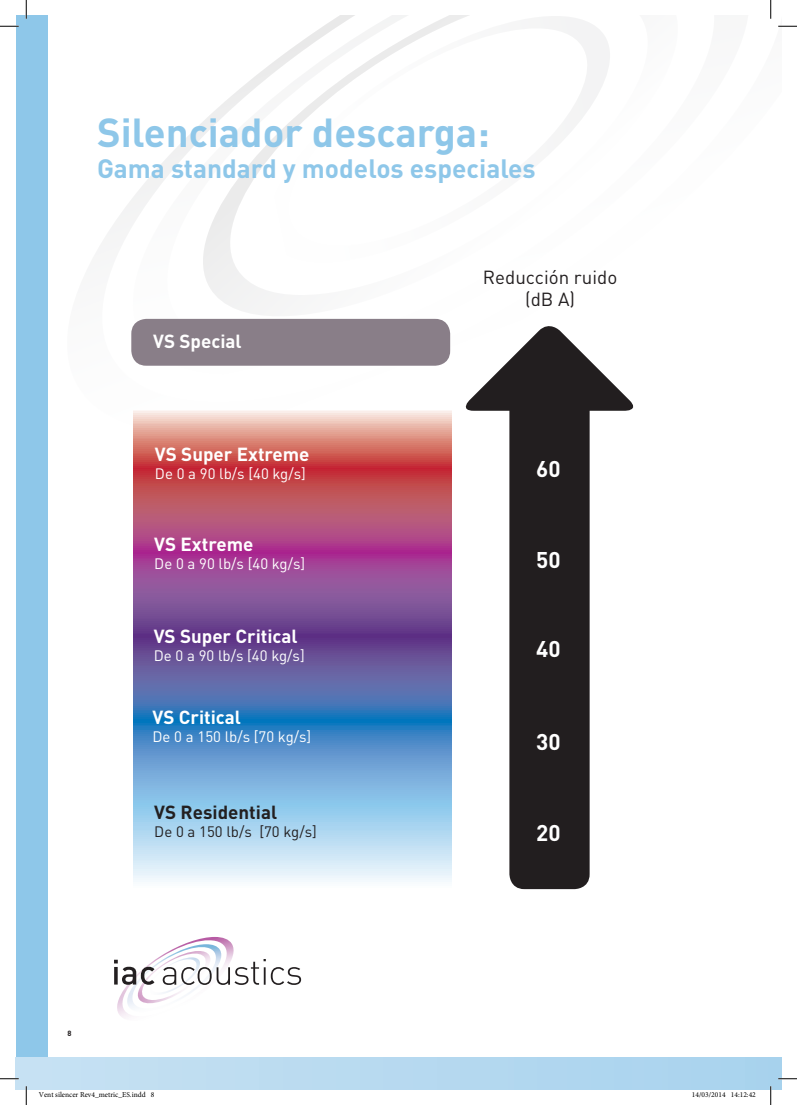
<style>
.page{position:relative;width:797px;height:1105px;background:#fff}
.page>*{position:absolute;margin:0;border:0;box-sizing:border-box;transform-origin:0 0}
.t1{font:700 40px "DIN Pro";color:#8ec7e9}
.t2{font:700 26.25px "DIN Pro";color:#8ec7e9}
.t3{font:700 22.5px "DIN Pro";color:#fff}
.t4{font:700 18.75px "DIN Pro";color:#fff}
.t5{font:18.75px/22.5px "DIN Pro";color:#231f20;text-align:center}
.t6{font:700 18.75px "DIN Pro";color:#231f20}
.t7{font:15px "DIN Pro";color:#fff}
.t8{font:15px "DIN Pro";color:#231f20}
.t9{font:7.5px "Minion Pro";color:#000}
.t10{font:700 7.5px "DIN Pro";color:#231f20}
</style>
<div class="page">
<div style="left:16px;top:16px;width:32px;height:1073px;background:#8ec7e9"></div>
<div style="left:16px;top:1057px;width:765px;height:32px;background:linear-gradient(to right,#c7e1f3,#a7d2ed)"></div>
<svg style="left:106px;top:16px;width:666px;height:348px"></svg>
<svg style="left:178px;top:16px;width:524px;height:300px"></svg>
<svg style="left:250px;top:16px;width:378px;height:246px"></svg>
<div style="left:509px;top:388px;width:80px;height:501px;background:#221e1f;border-radius:15px"></div>
<svg style="left:459px;top:320px;width:181px;height:91px"></svg>
<svg style="left:133px;top:411px;width:319px;height:471px;background:#947da8"></svg>
<div style="left:131px;top:319px;width:319px;height:47px;background:#897e88;border-radius:15px"></div>
<svg style="left:114px;top:937px;width:187px;height:81px"></svg>
<svg style="left:0;top:25px;width:19px;height:2px"></svg>
<svg style="left:778px;top:25px;width:19px;height:2px"></svg>
<svg style="left:0;top:1078px;width:19px;height:1px"></svg>
<svg style="left:778px;top:1078px;width:19px;height:1px"></svg>
<svg style="left:25px;top:0;width:2px;height:19px"></svg>
<svg style="left:25px;top:1086px;width:2px;height:19px"></svg>
<svg style="left:770px;top:0;width:1px;height:19px"></svg>
<svg style="left:770px;top:1086px;width:1px;height:19px"></svg>
<h1 class="t1" style="left:97px;top:105px;width:394px">Silenciador descarga:</h1>
<h2 class="t2" style="left:97px;top:151px;width:440px">Gama standard y modelos especiales</h2>
<p class="t10" style="left:67px;top:1028px;width:6px">8</p>
<p class="t4" style="left:153px;top:329px;width:90px">VS Special</p>
<p class="t4" style="left:155px;top:442px;width:156px">VS Super Extreme</p>
<p class="t7" style="left:155px;top:463px;width:152px">De 0 a 90 lb/s [40 kg/s]</p>
<p class="t4" style="left:154px;top:531px;width:101px">VS Extreme</p>
<p class="t7" style="left:154px;top:553px;width:152px">De 0 a 90 lb/s [40 kg/s]</p>
<p class="t4" style="left:154px;top:624px;width:145px">VS Super Critical</p>
<p class="t7" style="left:154px;top:646px;width:152px">De 0 a 90 lb/s [40 kg/s]</p>
<p class="t4" style="left:152px;top:704px;width:90px">VS Critical</p>
<p class="t7" style="left:152px;top:726px;width:160px">De 0 a 150 lb/s [70 kg/s]</p>
<p class="t6" style="left:154px;top:800px;width:124px">VS Residential</p>
<p class="t8" style="left:154px;top:822px;width:164px">De 0 a 150 lb/s [70 kg/s]</p>
<p class="t5" style="left:483px;top:265px;width:136px">Reducción ruido (dB A)</p>
<h3 class="t3" style="left:536px;top:453px;width:26px">60</h3>
<h3 class="t3" style="left:536px;top:545px;width:26px">50</h3>
<h3 class="t3" style="left:536px;top:633px;width:26px">40</h3>
<h3 class="t3" style="left:536px;top:726px;width:26px">30</h3>
<h3 class="t3" style="left:536px;top:818px;width:26px">20</h3>
<p class="t9" style="left:39px;top:1090px;width:117px">Vent silencer Rev4_metric_ES.indd 8</p>
<p class="t9" style="left:692px;top:1090px;width:65px">14/03/2014 14:12:42</p>
</div>
